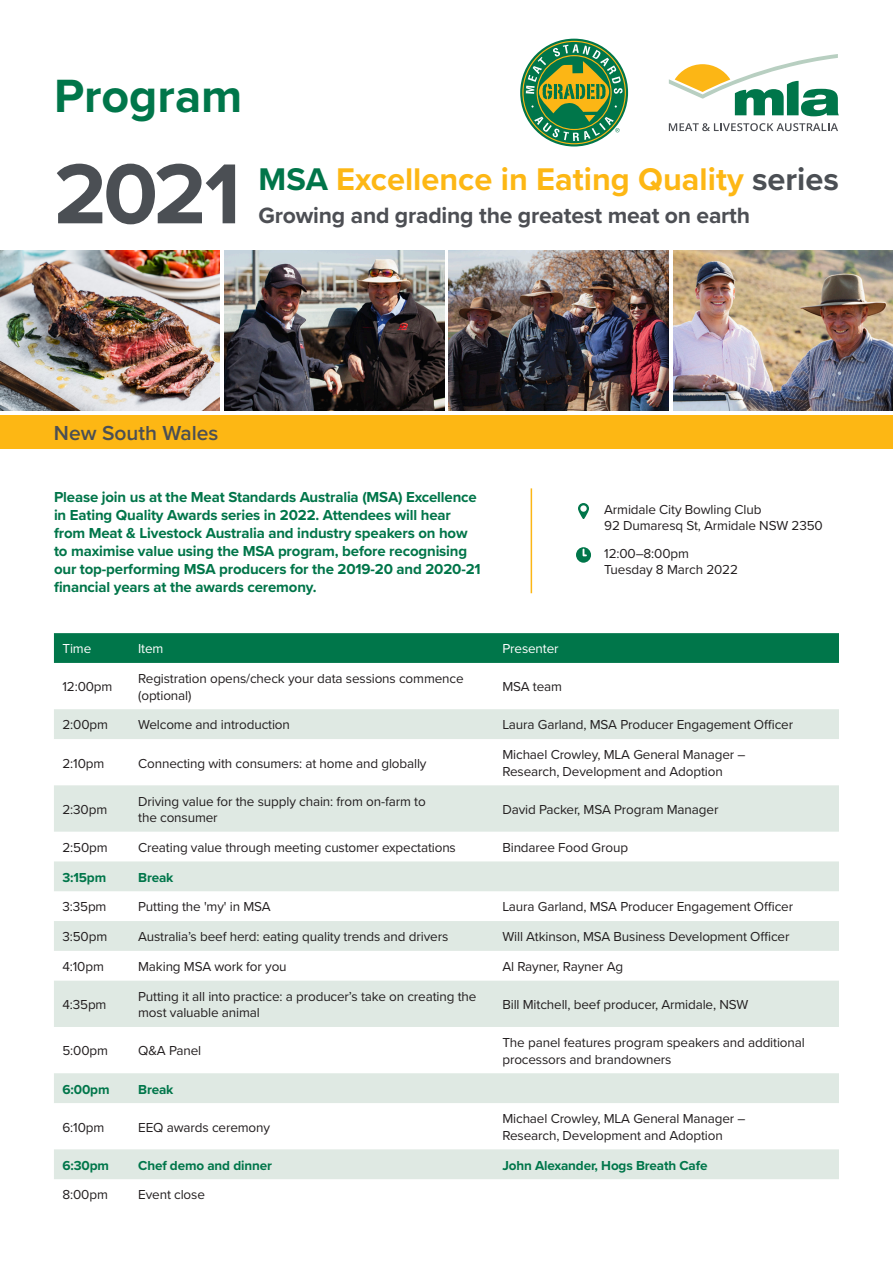
<style>
.page{position:relative;width:893px;height:1263px;background:#fff}
.page>*{position:absolute;margin:0;border:0;box-sizing:border-box;transform-origin:0 0}
.t1{font:700 88.2px "Proxima Nova";color:#4b4f54}
.t2{font:700 48.3px "Proxima Nova";color:#00764a}
.t3{font:700 32.55px "Proxima Nova";color:#fdb714}
.Body_copy{font:700 22.95px "Proxima Nova";letter-spacing:-.01em;color:#4d4f54}
.t4{font:600 21px "Proxima Nova";color:#4b4f54}
.Intro_para{font:700 15px/18px "Proxima Nova";letter-spacing:-.01em;color:#007549}
.Body_copy-2{font:13.5px/16.5px "Proxima Nova";letter-spacing:-.01em;color:#231f20}
.Body_copy-3{font:700 13.5px "Proxima Nova";letter-spacing:-.01em;color:#00764a}
.Body_copy-4{font:13.5px "Proxima Nova";letter-spacing:-.01em;color:#fff}
.s1{color:#007549}
.s2{color:#4b4f54}
</style>
<div class="page">
<img style="left:0;top:250px;width:220px;height:160px">
<div style="left:0;top:415px;width:893px;height:33px;background:#fdb714"></div>
<img style="left:224px;top:250px;width:220px;height:160px">
<img style="left:449px;top:250px;width:219px;height:160px">
<img style="left:673px;top:250px;width:220px;height:160px">
<svg style="left:522px;top:41px;width:104px;height:103px"></svg>
<svg style="left:669px;top:54px;width:170px;height:62px"></svg>
<svg style="left:669px;top:123px;width:169px;height:8px"></svg>
<div style="left:54px;top:633px;width:785px;height:30px;background:#00764a"></div>
<svg style="left:54px;top:709px;width:785px;height:470px;fill:#e0eae4"></svg>
<svg style="left:578px;top:503px;width:11px;height:16px"></svg>
<svg style="left:576px;top:547px;width:15px;height:16px"></svg>
<hr style="left:531px;top:488px;width:1px;height:105px;background:#fcb615">
<p class="t2" style="left:54px;top:60px;width:190px">Program</p>
<p class="t1" style="left:54px;top:128px;width:188px">2021</p>
<p class="t3" style="left:259px;top:155px;width:582px"><span class="s1">MSA</span> Excellence in Eating Quality <span class="s2">series</span></p>
<p class="Body_copy" style="left:259px;top:199px;width:493px">Growing and grading the greatest meat on earth</p>
<p class="t4" style="left:54px;top:417px;width:166px">New South Wales</p>
<p class="Intro_para" style="left:54px;top:487px;width:428px">Please join us at the Meat Standards Australia (MSA) Excellence in Eating Quality Awards series in 2022. Attendees will hear from Meat &amp; Livestock Australia and industry speakers on how to maximise value using the MSA program, before recognising our top‑performing MSA producers for the 2019-20 and 2020-21 financial years at the awards ceremony.</p>
<p class="Body_copy-2" style="left:604px;top:500px;width:220px">Armidale City Bowling Club<br>92 Dumaresq St, Armidale NSW 2350</p>
<p class="Body_copy-2" style="left:604px;top:544px;width:135px">12:00–8:00pm<br>Tuesday 8 March 2022</p>
<p class="Body_copy-4" style="left:62px;top:639px;width:30px">Time</p>
<p class="Body_copy-4" style="left:138px;top:639px;width:27px">Item</p>
<p class="Body_copy-4" style="left:502px;top:639px;width:58px">Presenter</p>
<p class="Body_copy-2" style="left:62px;top:678px;width:51px">12:00pm</p>
<p class="Body_copy-2" style="left:138px;top:670px;width:327px">Registration opens/check your data sessions commence (optional)</p>
<p class="Body_copy-2" style="left:502px;top:678px;width:61px">MSA team</p>
<p class="Body_copy-2" style="left:62px;top:716px;width:47px">2:00pm</p>
<p class="Body_copy-2" style="left:138px;top:716px;width:153px">Welcome and introduction</p>
<p class="Body_copy-2" style="left:502px;top:716px;width:292px">Laura Garland, MSA Producer Engagement Officer</p>
<p class="Body_copy-2" style="left:62px;top:754px;width:43px">2:10pm</p>
<p class="Body_copy-2" style="left:138px;top:754px;width:290px">Connecting with consumers: at home and globally</p>
<p class="Body_copy-2" style="left:502px;top:746px;width:245px">Michael Crowley, MLA General Manager –<br>Research, Development and Adoption</p>
<p class="Body_copy-2" style="left:62px;top:800px;width:46px">2:30pm</p>
<p class="Body_copy-2" style="left:138px;top:792px;width:289px">Driving value for the supply chain: from on-farm to the consumer</p>
<p class="Body_copy-2" style="left:502px;top:800px;width:218px">David Packer, MSA Program Manager</p>
<p class="Body_copy-2" style="left:62px;top:838px;width:47px">2:50pm</p>
<p class="Body_copy-2" style="left:138px;top:838px;width:319px">Creating value through meeting customer expectations</p>
<p class="Body_copy-2" style="left:502px;top:838px;width:127px">Bindaree Food Group</p>
<p class="Body_copy-3" style="left:62px;top:867px;width:45px">3:15pm</p>
<p class="Body_copy-3" style="left:138px;top:867px;width:37px">Break</p>
<p class="Body_copy-2" style="left:62px;top:898px;width:46px">3:35pm</p>
<p class="Body_copy-2" style="left:138px;top:898px;width:134px">Putting the 'my' in MSA</p>
<p class="Body_copy-2" style="left:502px;top:898px;width:292px">Laura Garland, MSA Producer Engagement Officer</p>
<p class="Body_copy-2" style="left:62px;top:928px;width:46px">3:50pm</p>
<p class="Body_copy-2" style="left:138px;top:928px;width:312px">Australia’s beef herd: eating quality trends and drivers</p>
<p class="Body_copy-2" style="left:502px;top:928px;width:289px">Will Atkinson, MSA Business Development Officer</p>
<p class="Body_copy-2" style="left:62px;top:958px;width:43px">4:10pm</p>
<p class="Body_copy-2" style="left:138px;top:958px;width:150px">Making MSA work for you</p>
<p class="Body_copy-2" style="left:502px;top:958px;width:122px">Al Rayner, Rayner Ag</p>
<p class="Body_copy-2" style="left:62px;top:996px;width:46px">4:35pm</p>
<p class="Body_copy-2" style="left:138px;top:987px;width:340px">Putting it all into practice: a producer’s take on creating the most valuable animal</p>
<p class="Body_copy-2" style="left:502px;top:996px;width:248px">Bill Mitchell, beef producer, Armidale, NSW</p>
<p class="Body_copy-2" style="left:62px;top:1042px;width:47px">5:00pm</p>
<p class="Body_copy-2" style="left:138px;top:1042px;width:65px">Q&amp;A Panel</p>
<p class="Body_copy-2" style="left:502px;top:1034px;width:304px">The panel features program speakers and additional processors and brandowners</p>
<p class="Body_copy-3" style="left:62px;top:1079px;width:49px">6:00pm</p>
<p class="Body_copy-3" style="left:138px;top:1079px;width:37px">Break</p>
<p class="Body_copy-2" style="left:62px;top:1118px;width:43px">6:10pm</p>
<p class="Body_copy-2" style="left:138px;top:1118px;width:133px">EEQ awards ceremony</p>
<p class="Body_copy-2" style="left:502px;top:1110px;width:245px">Michael Crowley, MLA General Manager –<br>Research, Development and Adoption</p>
<p class="Body_copy-3" style="left:62px;top:1155px;width:48px">6:30pm</p>
<p class="Body_copy-3" style="left:138px;top:1155px;width:135px">Chef demo and dinner</p>
<p class="Body_copy-3" style="left:502px;top:1155px;width:207px">John Alexander, Hogs Breath Cafe</p>
<p class="Body_copy-2" style="left:62px;top:1186px;width:47px">8:00pm</p>
<p class="Body_copy-2" style="left:138px;top:1186px;width:68px">Event close</p>
</div>
